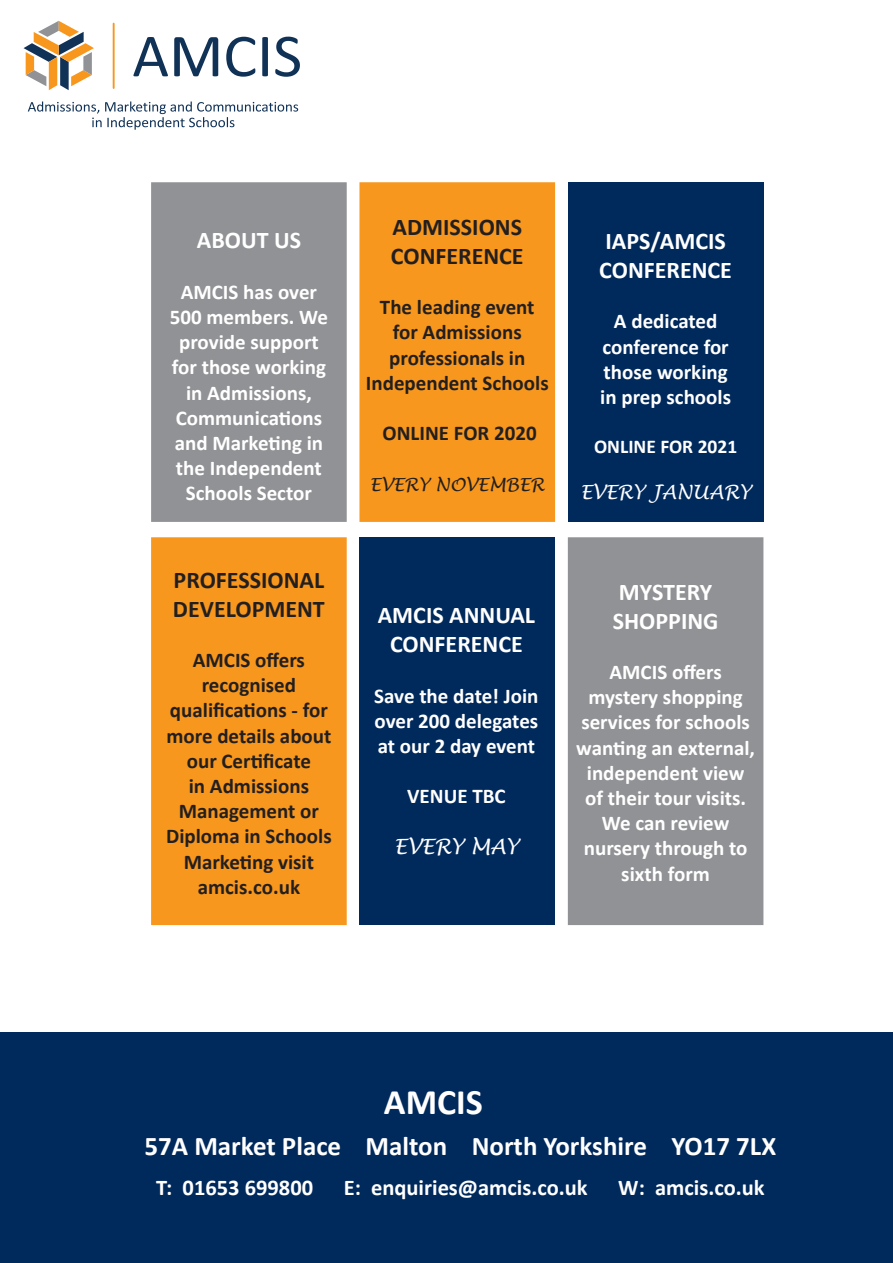
<style>
.page{position:relative;width:893px;height:1263px;background:#fff}
.page>*{position:absolute;margin:0;border:0;box-sizing:border-box;transform-origin:0 0}
.t1{font:700 36px "Calibri";color:#fff}
.t2{font:700 27px "Calibri";color:#fff}
.t3{font:700 24px/28.8px "Calibri";color:#fff}
.t4{font:700 24px/28.8px "Calibri";color:#231f20}
.t5{font:700 22.5px "Calibri";color:#fff}
.t6{font:700 21px/25.2px "Calibri";color:#fff;text-align:center}
.t7{font:700 21px/25.2px "Calibri";color:#231f20;text-align:center}
.t8{font:italic 21px "Lucida Handwriting";color:#fff}
.t9{font:700 19.5px "Calibri";color:#fff}
.t10{font:italic 19.5px "Lucida Handwriting";color:#fff}
.t11{font:italic 18px "Lucida Handwriting";color:#231f20}
</style>
<div class="page">
<svg style="left:555px;top:182px;width:208px;height:743px;background:#a1a1a4"></svg>
<svg style="left:151px;top:182px;width:404px;height:743px;background:#d99d52"></svg>
<div style="left:568px;top:182px;width:195px;height:340px;background:#00295c"></div>
<div style="left:359px;top:537px;width:196px;height:388px;background:#00295c"></div>
<svg style="left:28px;top:101px;width:270px;height:29px"></svg>
<svg style="left:133px;top:37px;width:35px;height:39px"></svg>
<svg style="left:174px;top:37px;width:44px;height:39px"></svg>
<svg style="left:226px;top:37px;width:29px;height:40px"></svg>
<svg style="left:262px;top:37px;width:6px;height:39px"></svg>
<svg style="left:275px;top:37px;width:25px;height:40px"></svg>
<hr style="left:113px;top:24px;width:2px;height:64px;background:#f7971d">
<svg style="left:24px;top:21px;width:70px;height:69px"></svg>
<div style="left:0;top:1033px;width:893px;height:230px;background:#00295c"></div>
<p class="t3" style="left:197px;top:226px;width:106px">ABOUT US</p>
<p class="t6" style="left:170px;top:279px;width:160px">AMCIS has over<br>500 members. We provide support for those working in Admissions,<br>Communications and Marketing in</p>
<p class="t6" style="left:176px;top:455px;width:147px">the Independent</p>
<p class="t6" style="left:186px;top:480px;width:127px">Schools Sector</p>
<p class="t4" style="left:173px;top:565px;width:153px">PROFESSIONAL<br>DEVELOPMENT</p>
<p class="t7" style="left:166px;top:647px;width:167px">AMCIS offers recognised qualifications - for more details about our Certificate<br>in Admissions<br>Management or<br>Diploma in Schools<br>Marketing visit</p>
<p class="t7" style="left:198px;top:874px;width:104px">amcis.co.uk</p>
<p class="t4" style="left:391px;top:212px;width:134px">ADMISSIONS<br>CONFERENCE</p>
<p class="t7" style="left:366px;top:294px;width:184px">The leading event for Admissions professionals in<br>Independent Schools</p>
<p class="t7" style="left:383px;top:420px;width:156px">ONLINE FOR 2020</p>
<p class="t11" style="left:370px;top:473px;width:176px">EVERY NOVEMBER</p>
<p class="t3" style="left:599px;top:227px;width:134px">IAPS/AMCIS<br>CONFERENCE</p>
<p class="t6" style="left:602px;top:309px;width:128px">A dedicated conference for</p>
<p class="t6" style="left:603px;top:359px;width:126px">those working</p>
<p class="t6" style="left:600px;top:384px;width:132px">in prep schools</p>
<p class="t9" style="left:594px;top:432px;width:145px">ONLINE FOR 2021</p>
<p class="t10" style="left:580px;top:481px;width:172px">EVERY JANUARY</p>
<p class="t3" style="left:378px;top:601px;width:159px;text-align:center">AMCIS ANNUAL<br>CONFERENCE</p>
<p class="t6" style="left:374px;top:683px;width:166px;text-align:justify">Save the date! Join over 200 delegates at our 2 day event</p>
<p class="t6" style="left:407px;top:783px;width:100px">VENUE TBC</p>
<p class="t8" style="left:394px;top:834px;width:126px">EVERY MAY</p>
<p class="t3" style="left:613px;top:577px;width:107px">MYSTERY<br>SHOPPING</p>
<p class="t6" style="left:576px;top:659px;width:180px">AMCIS offers mystery shopping services for schools wanting an external, independent view of their tour visits.<br>We can review nursery through to sixth form</p>
<p class="t1" style="left:384px;top:1077px;width:100px">AMCIS</p>
<p class="t2" style="left:145px;top:1127px;width:633px">57A Market Place Malton North Yorkshire YO17 7LX</p>
<p class="t5" style="left:156px;top:1172px;width:159px">T: 01653 699800</p>
<p class="t5" style="left:344px;top:1172px;width:246px">E: enquiries@amcis.co.uk</p>
<p class="t5" style="left:618px;top:1172px;width:148px">W: amcis.co.uk</p>
</div>
